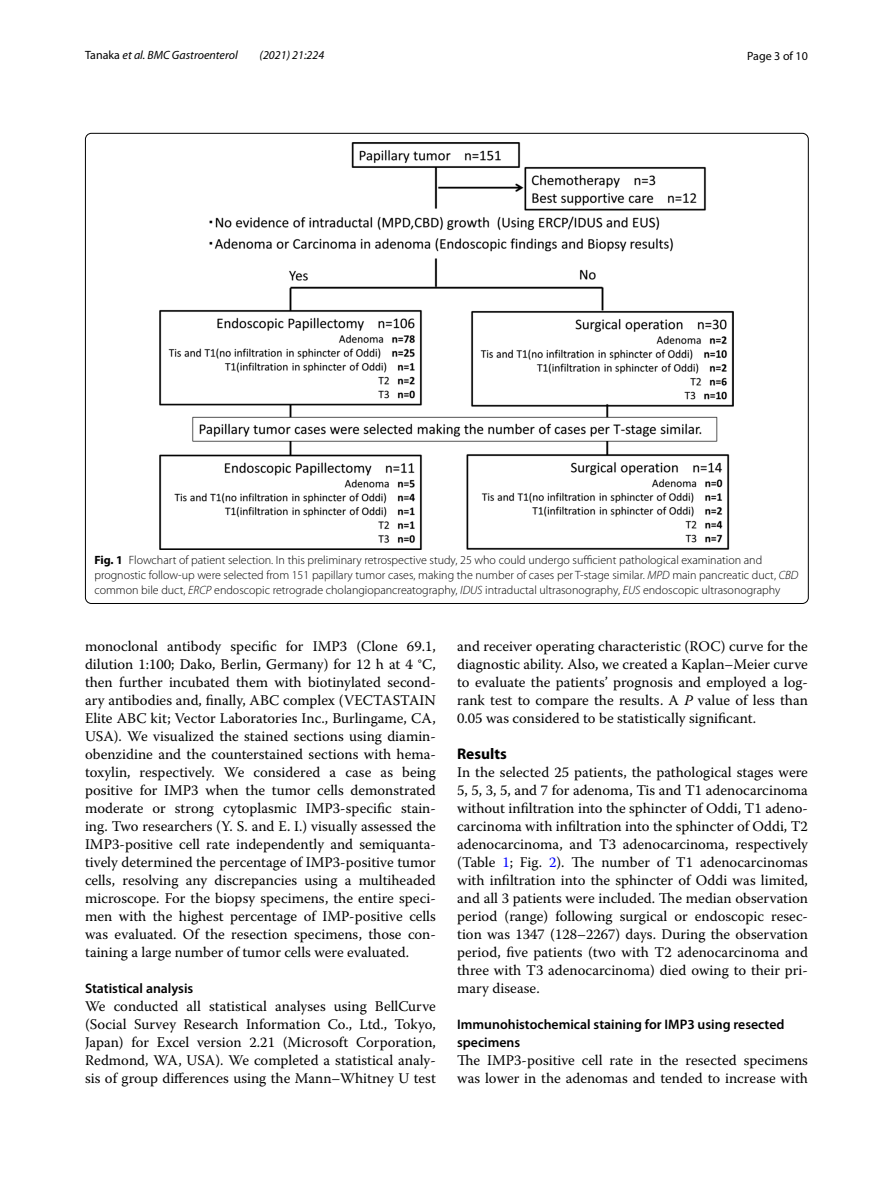
<style>
.page{position:relative;width:893px;height:1187px;background:#fff}
.page>*{position:absolute;margin:0;border:0;box-sizing:border-box;transform-origin:0 0}
.t1{font:700 15.45px "Myriad Pro";color:#000}
.t2{font:14.7px/18px "Warnock Pro";color:#000;text-align:justify}
.t3{font:600 13.8px/18px "Myriad Pro";color:#000}
.t4{font:300 12px/15px "Myriad Pro";color:#000}
.t5{font:italic 12px "Myriad Pro";color:#000}
.t6{font:12px "Myriad Pro";color:#000}
.s1{font-style:normal}
.s2{font-weight:700}
.s3{font-style:italic}
.s4{color:#00f}
</style>
<div class="page">
<img style="left:160px;top:142px;width:574px;height:407px">
<p class="t5" style="left:85px;top:48px;width:154px"><span class="s1">Tanaka</span> et al. BMC Gastroenterol</p>
<p class="t5" style="left:260px;top:48px;width:66px">(2021) 21:224</p>
<p class="t6" style="left:747px;top:48px;width:62px">Page 3 of 10</p>
<p class="t4" style="left:94px;top:553px;width:705px"><span class="s2">Fig. 1</span> Flowchart of patient selection. In this preliminary retrospective study, 25 who could undergo sufficient pathological examination and prognostic follow-up were selected from 151 papillary tumor cases, making the number of cases per T-stage similar. <span class="s3">MPD</span> main pancreatic duct, <span class="s3">CBD </span>common bile duct, <span class="s3">ERCP</span> endoscopic retrograde cholangiopancreatography, <span class="s3">IDUS</span> intraductal ultrasonography, <span class="s3">EUS</span> endoscopic ultrasonography</p>
<p class="t2" style="left:85px;top:636px;width:352px">monoclonal antibody specific for IMP3 (Clone 69.1, dilution 1:100; Dako, Berlin, Germany) for 12 h at 4 °C, then further incubated them with biotinylated second&shy;ary antibodies and, finally, ABC complex (VECTASTAIN Elite ABC kit; Vector Laboratories Inc., Burlingame, CA, USA). We visualized the stained sections using diamin&shy;obenzidine and the counterstained sections with hema&shy;toxylin, respectively. We considered a case as being positive for IMP3 when the tumor cells demonstrated moderate or strong cytoplasmic IMP3-specific stain&shy;ing. Two researchers (Y. S. and E. I.) visually assessed the IMP3-positive cell rate independently and semiquanta&shy;tively determined the percentage of IMP3-positive tumor cells, resolving any discrepancies using a multiheaded microscope. For the biopsy specimens, the entire speci&shy;men with the highest percentage of IMP-positive cells was evaluated. Of the resection specimens, those con&shy;taining a large number of tumor cells were evaluated.</p>
<p class="t3" style="left:85px;top:978px;width:110px">Statistical analysis</p>
<p class="t2" style="left:85px;top:996px;width:352px">We conducted all statistical analyses using BellCurve (Social Survey Research Information Co., Ltd., Tokyo, Japan) for Excel version 2.21 (Microsoft Corporation, Redmond, WA, USA). We completed a statistical analy&shy;sis of group differences using the Mann–Whitney U test</p>
<p class="t2" style="left:457px;top:636px;width:352px">and receiver operating characteristic (ROC) curve for the diagnostic ability. Also, we created a Kaplan–Meier curve to evaluate the patients’ prognosis and employed a log&shy;rank test to compare the results. A <span class="s3">P</span> value of less than 0.05 was considered to be statistically significant.</p>
<p class="t1" style="left:457px;top:743px;width:51px">Results</p>
<p class="t2" style="left:457px;top:762px;width:352px">In the selected 25 patients, the pathological stages were 5, 5, 3, 5, and 7 for adenoma, Tis and T1 adenocarcinoma without infiltration into the sphincter of Oddi, T1 adeno&shy;carcinoma with infiltration into the sphincter of Oddi, T2 adenocarcinoma, and T3 adenocarcinoma, respectively (Table <span class="s4">1</span>; Fig. <span class="s4">2</span>). The number of T1 adenocarcinomas with infiltration into the sphincter of Oddi was limited, and all 3 patients were included. The median observation period (range) following surgical or endoscopic resec&shy;tion was 1347 (128–2267) days. During the observation period, five patients (two with T2 adenocarcinoma and three with T3 adenocarcinoma) died owing to their pri&shy;mary disease.</p>
<p class="t3" style="left:457px;top:1014px;width:329px">Immunohistochemical staining for IMP3 using resected specimens</p>
<p class="t2" style="left:457px;top:1050px;width:352px">The IMP3-positive cell rate in the resected specimens was lower in the adenomas and tended to increase with</p>
</div>
